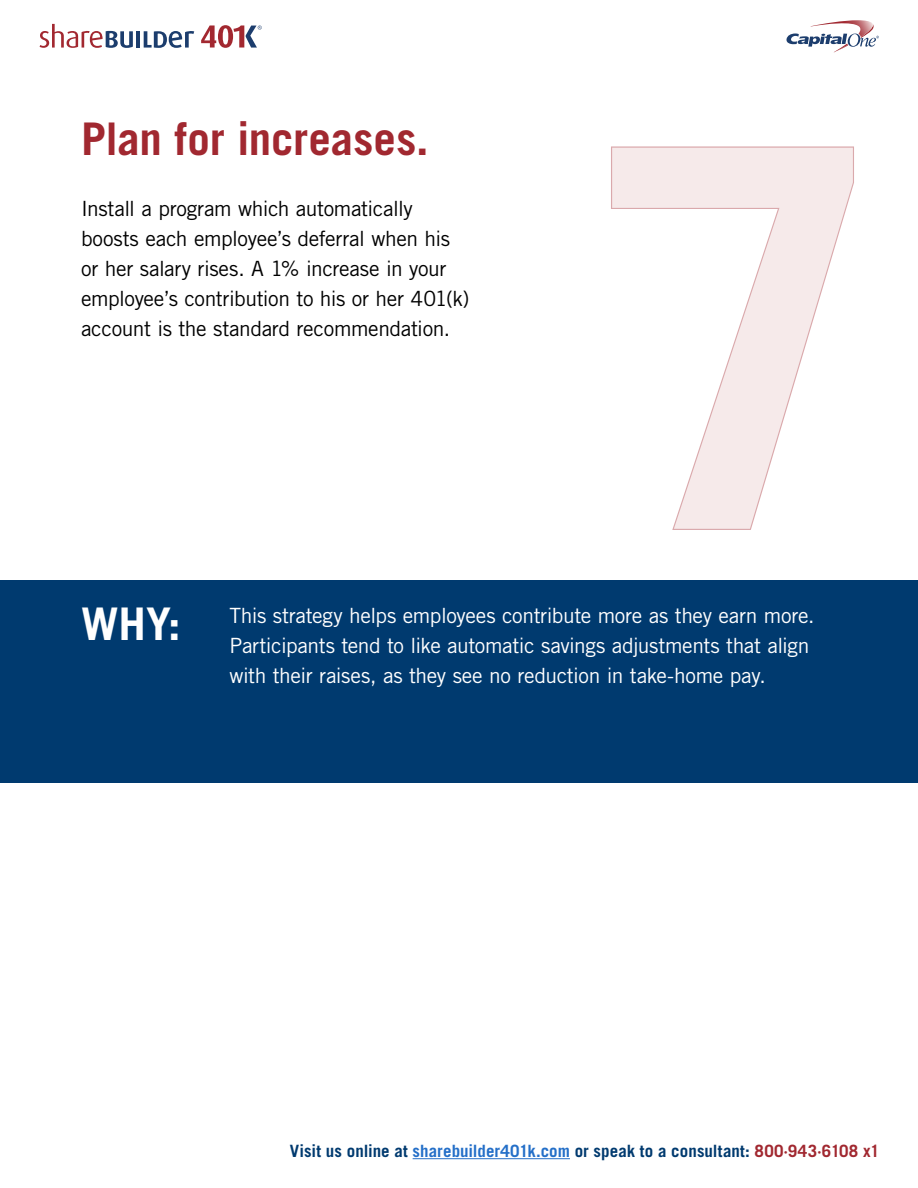
<style>
.page{position:relative;width:918px;height:1188px;background:#fff}
.page>*{position:absolute;margin:0;border:0;box-sizing:border-box;transform-origin:0 0}
.t1{font:700 528px "Trade Gothic LT Std";color:#f6eaea}
.t2{font:700 45px "Trade Gothic LT Std";letter-spacing:-.005em;color:#a12830}
.t3{font:700 45px "Trade Gothic LT Std";color:#fff}
.t4{font:21px/30px "Trade Gothic LT Std";letter-spacing:-.02em;color:#000}
.t5{font:21px/30px "Trade Gothic LT Std";letter-spacing:-.02em;color:#fff}
.t6{font:700 16.95px "Trade Gothic LT Std";letter-spacing:.005em;color:#003a6f}
.s1{color:#246fc8}
.s2{color:#a12830}
</style>
<div class="page">
<svg style="left:786px;top:20px;width:93px;height:32px"></svg>
<hr style="left:137px;top:31px;width:3px;height:17px;background:#1c3d6d">
<svg style="left:144px;top:31px;width:50px;height:17px"></svg>
<svg style="left:40px;top:24px;width:93px;height:24px"></svg>
<svg style="left:201px;top:25px;width:61px;height:23px"></svg>
<hr style="left:413px;top:1158px;width:157px;height:1px;background:#246fc8">
<div style="left:0;top:580px;width:918px;height:203px;background:#003a6f"></div>
<svg style="left:611px;top:146px;width:243px;height:384px"></svg>
<h2 class="t2" style="left:81px;top:112px;width:349px">Plan for increases.</h2>
<p class="t4" style="left:81px;top:193px;width:390px">Install a program which automatically boosts each employee’s deferral when his or her salary rises. A 1% increase in your employee’s contribution to his or her 401(k) account is the standard recommendation.</p>
<h1 class="t1" style="left:596px;top:16px;width:295px">7</h1>
<h2 class="t3" style="left:81px;top:596px;width:101px">WHY:</h2>
<p class="t5" style="left:229px;top:600px;width:587px">This strategy helps employees contribute more as they earn more.<br>Participants tend to like automatic savings adjustments that align with their raises, as they see no reduction in take-home pay.</p>
<p class="t6" style="left:290px;top:1141px;width:591px">Visit us online at <span class="s1">sharebuilder401k.com</span> or speak to a consultant: <span class="s2">800·943·6108 x1</span></p>
</div>
